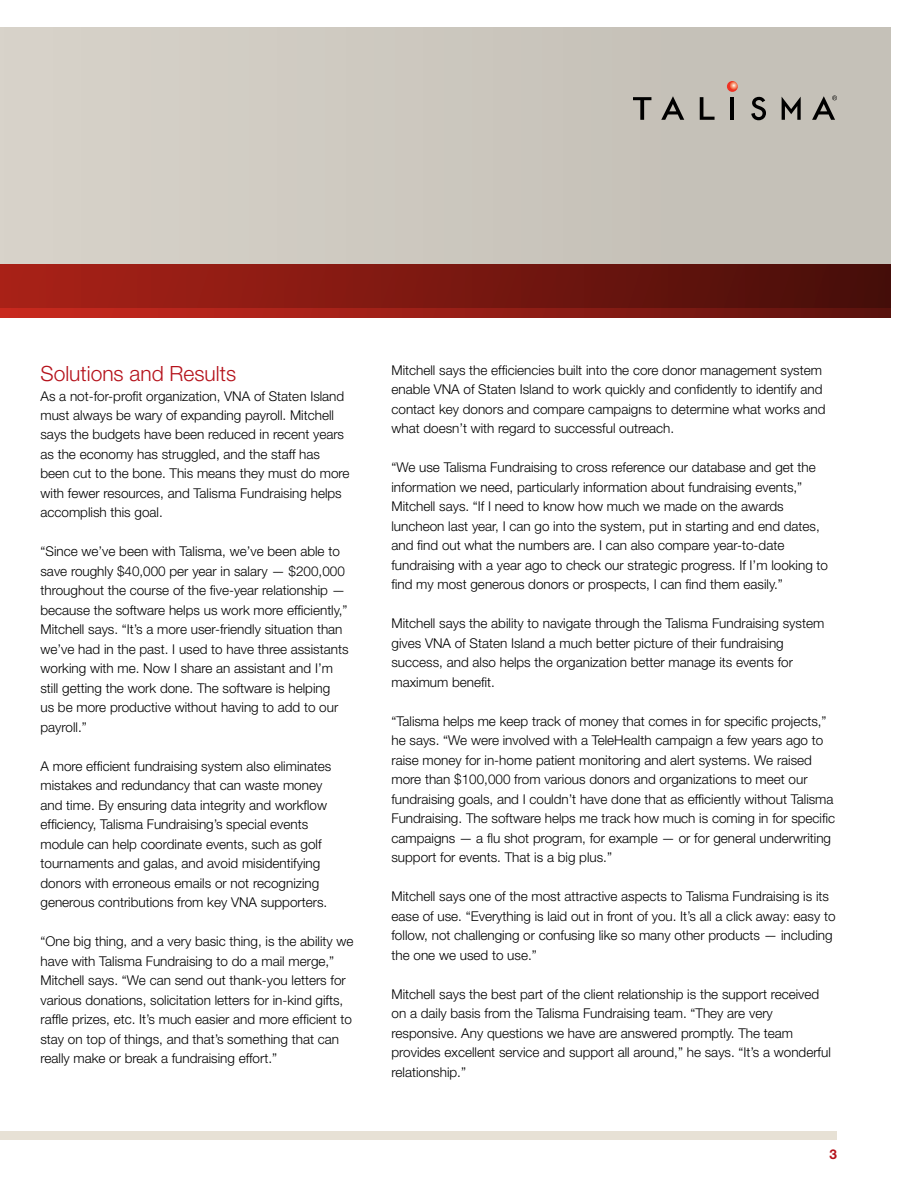
<style>
.page{position:relative;width:918px;height:1188px;background:#fff}
.page>*{position:absolute;margin:0;border:0;box-sizing:border-box;transform-origin:0 0}
.t1{font:300 21px "Helvetica Neue";color:#b5121b}
.t2{font:300 13.5px/19.5px "Helvetica Neue";color:#000}
.t3{font:700 13.5px "Helvetica Neue";color:#b5121b}
</style>
<div class="page">
<div style="left:0;top:27px;width:891px;height:280px;background:#ccc7be"></div>
<svg style="left:661px;top:96px;width:23px;height:24px"></svg>
<svg style="left:700px;top:97px;width:15px;height:23px"></svg>
<svg style="left:633px;top:97px;width:18px;height:23px"></svg>
<svg style="left:782px;top:97px;width:19px;height:23px"></svg>
<svg style="left:812px;top:96px;width:25px;height:24px"></svg>
<hr style="left:731px;top:97px;width:3px;height:23px;background:#000">
<svg style="left:751px;top:97px;width:15px;height:23px"></svg>
<svg style="left:727px;top:81px;width:11px;height:11px"></svg>
<svg style="left:0;top:264px;width:891px;height:54px;background:#7e1811"></svg>
<div style="left:0;top:1131px;width:837px;height:9px;background:#e7e1d5"></div>
<h1 class="t1" style="left:40px;top:361px;width:197px">Solutions and Results</h1>
<p class="t2" style="left:40px;top:386px;width:311px">As a not-for-profit organization, VNA of Staten Island must always be wary of expanding payroll. Mitchell says the budgets have been reduced in recent years as the economy has struggled, and the staff has been cut to the bone. This means they must do more with fewer resources, and Talisma Fundraising helps accomplish this goal.</p>
<p class="t2" style="left:40px;top:542px;width:310px">“Since we’ve been with Talisma, we’ve been able to save roughly $40,000 per year in salary — $200,000 throughout the course of the five-year relationship — because the software helps us work more efficiently,” Mitchell says. “It’s a more user-friendly situation than we’ve had in the past. I used to have three assistants working with me. Now I share an assistant and I’m still getting the work done. The software is helping<br>us be more productive without having to add to our payroll.”</p>
<p class="t2" style="left:40px;top:756px;width:292px">A more efficient fundraising system also eliminates mistakes and redundancy that can waste money and time. By ensuring data integrity and workflow efficiency, Talisma Fundraising’s special events module can help coordinate events, such as golf tournaments and galas, and avoid misidentifying donors with erroneous emails or not recognizing generous contributions from key VNA supporters.</p>
<p class="t2" style="left:40px;top:932px;width:315px">“One big thing, and a very basic thing, is the ability we have with Talisma Fundraising to do a mail merge,” Mitchell says. “We can send out thank-you letters for various donations, solicitation letters for in-kind gifts, raffle prizes, etc. It’s much easier and more efficient to stay on top of things, and that’s something that can really make or break a fundraising effort.”</p>
<p class="t2" style="left:392px;top:360px;width:436px">Mitchell says the efficiencies built into the core donor management system enable VNA of Staten Island to work quickly and confidently to identify and contact key donors and compare campaigns to determine what works and what doesn’t with regard to successful outreach.</p>
<p class="t2" style="left:392px;top:458px;width:438px">“We use Talisma Fundraising to cross reference our database and get the information we need, particularly information about fundraising events,” Mitchell says. “If I need to know how much we made on the awards luncheon last year, I can go into the system, put in starting and end dates, and find out what the numbers are. I can also compare year-to-date fundraising with a year ago to check our strategic progress. If I’m looking to find my most generous donors or prospects, I can find them easily.”</p>
<p class="t2" style="left:392px;top:614px;width:434px">Mitchell says the ability to navigate through the Talisma Fundraising system gives VNA of Staten Island a much better picture of their fundraising success, and also helps the organization better manage its events for maximum benefit.</p>
<p class="t2" style="left:392px;top:711px;width:445px">“Talisma helps me keep track of money that comes in for specific projects,” he says. “We were involved with a TeleHealth campaign a few years ago to raise money for in-home patient monitoring and alert systems. We raised more than $100,000 from various donors and organizations to meet our fundraising goals, and I couldn’t have done that as efficiently without Talisma Fundraising. The software helps me track how much is coming in for specific campaigns — a flu shot program, for example — or for general underwriting support for events. That is a big plus.”</p>
<p class="t2" style="left:392px;top:887px;width:446px">Mitchell says one of the most attractive aspects to Talisma Fundraising is its ease of use. “Everything is laid out in front of you. It’s all a click away: easy to follow, not challenging or confusing like so many other products — including the one we used to use.”</p>
<p class="t2" style="left:392px;top:984px;width:441px">Mitchell says the best part of the client relationship is the support received on a daily basis from the Talisma Fundraising team. “They are very responsive. Any questions we have are answered promptly. The team provides excellent service and support all around,” he says. “It’s a wonderful relationship.”</p>
<p class="t3" style="left:829px;top:1146px;width:9px">3</p>
</div>
